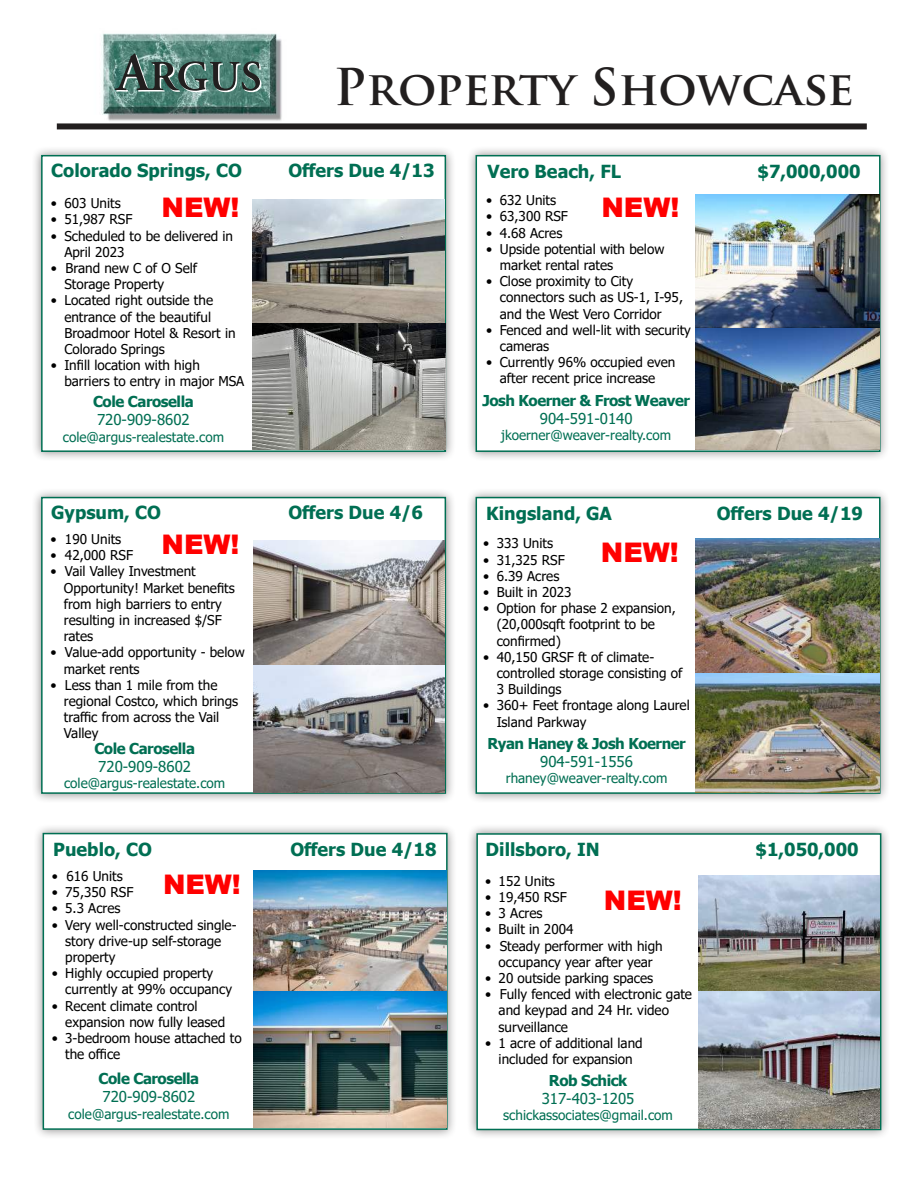
<style>
.page{position:relative;width:918px;height:1188px;background:#fff}
.page>*{position:absolute;margin:0;border:0;box-sizing:border-box;transform-origin:0 0}
.t1{font:700 46.5px "Trajan Pro";letter-spacing:-.005em;color:#221f1f}
.t2{font:900 27px "Arial";color:#f00}
.t3{font:700 18px "Tahoma";color:#006f53}
.t4{font:700 15px "Tahoma";letter-spacing:-.03em;color:#006f53}
.t5{font:15px "Tahoma";color:#006f53}
.t6{font:13.5px/16.2px "Tahoma";color:#000}
.t7{font:13.5px "Tahoma";color:#006f53}
.s1{font-size:49.5px}
</style>
<div class="page">
<img style="left:56px;top:33px;width:269px;height:97px">
<svg style="left:115px;top:54px;width:146px;height:38px"></svg>
<div style="left:57px;top:123px;width:810px;height:6px;background:#221f1f"></div>
<div style="left:466px;top:145px;width:424px;height:317px;background:#221f1f;opacity:.5"></div>
<div style="left:476px;top:155px;width:405px;height:297px;background:#fff;border:2px solid #006f53"></div>
<div style="left:33px;top:823px;width:424px;height:316px;background:#221f1f;opacity:.5"></div>
<div style="left:43px;top:833px;width:405px;height:297px;background:#fff;border:2px solid #006f53"></div>
<div style="left:31px;top:145px;width:425px;height:317px;background:#221f1f;opacity:.5"></div>
<div style="left:41px;top:155px;width:405px;height:297px;background:#fff;border:2px solid #006f53"></div>
<div style="left:31px;top:487px;width:425px;height:316px;background:#221f1f;opacity:.5"></div>
<div style="left:41px;top:497px;width:405px;height:297px;background:#fff;border:2px solid #006f53"></div>
<div style="left:467px;top:823px;width:424px;height:317px;background:#221f1f;opacity:.5"></div>
<div style="left:476px;top:833px;width:405px;height:297px;background:#fff;border:2px solid #006f53"></div>
<div style="left:466px;top:487px;width:424px;height:316px;background:#221f1f;opacity:.5"></div>
<div style="left:476px;top:497px;width:405px;height:297px;background:#fff;border:2px solid #006f53"></div>
<img style="left:254px;top:540px;width:190px;height:126px">
<img style="left:254px;top:666px;width:191px;height:126px">
<img style="left:254px;top:871px;width:192px;height:257px">
<img style="left:696px;top:195px;width:183px;height:255px">
<img style="left:696px;top:538px;width:183px;height:135px">
<img style="left:696px;top:673px;width:183px;height:120px">
<img style="left:698px;top:876px;width:182px;height:253px">
<img style="left:252px;top:200px;width:192px;height:124px">
<img style="left:252px;top:324px;width:193px;height:126px">
<h1 class="t1" style="left:334px;top:62px;width:522px"><span class="s1">P</span>roperty <span class="s1">S</span>howcase</h1>
<h3 class="t3" style="left:51px;top:158px;width:192px">Colorado Springs, CO</h3>
<h3 class="t3" style="left:288px;top:158px;width:148px">O昀昀ers Due 4/13</h3>
<p class="t6" style="left:51px;top:196px;width:71px">• 603 Units</p>
<p class="t6" style="left:51px;top:212px;width:83px">• 51,987 RSF</p>
<p class="t6" style="left:64px;top:229px;width:170px;text-indent:-13px">• Scheduled to be delivered in<br>April 2023</p>
<p class="t6" style="left:64px;top:261px;width:134px;text-indent:-14px">• Brand new C of O Self<br>Storage Property</p>
<p class="t6" style="left:64px;top:293px;width:173px;text-indent:-14px">• Located right outside the entrance of the beautiful<br>Broadmoor Hotel &amp; Resort in<br>Colorado Springs</p>
<p class="t6" style="left:64px;top:358px;width:181px;text-indent:-14px">• In昀椀ll location with high barriers to entry in major MSA</p>
<h2 class="t2" style="left:162px;top:192px;width:79px">NEW!</h2>
<p class="t4" style="left:93px;top:391px;width:102px">Cole Carosella</p>
<p class="t5" style="left:97px;top:414px;width:94px">720-909-8602</p>
<p class="t7" style="left:63px;top:431px;width:163px">cole@argus-realestate.com</p>
<h3 class="t3" style="left:51px;top:500px;width:111px">Gypsum, CO</h3>
<h3 class="t3" style="left:288px;top:500px;width:136px">O昀昀ers Due 4/6</h3>
<p class="t6" style="left:50px;top:532px;width:72px">• 190 Units</p>
<p class="t6" style="left:50px;top:548px;width:84px">• 42,000 RSF</p>
<p class="t6" style="left:64px;top:565px;width:172px;text-indent:-14px">• Vail Valley Investment<br>Opportunity! Market bene昀椀ts from high barriers to entry resulting in increased $/SF rates</p>
<p class="t6" style="left:64px;top:646px;width:182px;text-indent:-14px">• Value-add opportunity - below market rents</p>
<p class="t6" style="left:64px;top:678px;width:176px;text-indent:-13px">• Less than 1 mile from the regional Costco, which brings tra昀케c from across the Vail<br>Valley</p>
<h2 class="t2" style="left:162px;top:529px;width:79px">NEW!</h2>
<p class="t4" style="left:94px;top:738px;width:102px">Cole Carosella</p>
<p class="t5" style="left:98px;top:760px;width:94px">720-909-8602</p>
<p class="t7" style="left:64px;top:777px;width:163px">cole@argus-realestate.com</p>
<h3 class="t3" style="left:53px;top:837px;width:100px">Pueblo, CO</h3>
<h3 class="t3" style="left:290px;top:837px;width:148px">O昀昀ers Due 4/18</h3>
<p class="t6" style="left:52px;top:869px;width:72px">• 616 Units</p>
<p class="t6" style="left:52px;top:885px;width:83px">• 75,350 RSF</p>
<p class="t6" style="left:52px;top:902px;width:70px">• 5.3 Acres</p>
<p class="t6" style="left:65px;top:918px;width:173px;text-indent:-14px">• Very well-constructed single&shy;story drive-up self-storage property</p>
<p class="t6" style="left:65px;top:966px;width:168px;text-indent:-14px">• Highly occupied property currently at 99% occupancy</p>
<p class="t6" style="left:65px;top:999px;width:161px;text-indent:-14px">• Recent climate control expansion now fully leased</p>
<p class="t6" style="left:65px;top:1031px;width:178px;text-indent:-14px">• 3-bedroom house attached to the o昀케ce</p>
<h2 class="t2" style="left:163px;top:869px;width:79px">NEW!</h2>
<p class="t4" style="left:99px;top:1068px;width:102px">Cole Carosella</p>
<p class="t5" style="left:103px;top:1091px;width:94px">720-909-8602</p>
<p class="t7" style="left:68px;top:1108px;width:163px">cole@argus-realestate.com</p>
<h3 class="t3" style="left:488px;top:164px;width:135px">Vero Beach, FL</h3>
<h3 class="t3" style="left:758px;top:164px;width:104px">$7,000,000</h3>
<p class="t6" style="left:486px;top:193px;width:71px">• 632 Units</p>
<p class="t6" style="left:486px;top:209px;width:83px">• 63,300 RSF</p>
<p class="t6" style="left:486px;top:226px;width:78px">• 4.68 Acres</p>
<p class="t6" style="left:500px;top:242px;width:166px;text-indent:-14px">• Upside potential with below market rental rates</p>
<p class="t6" style="left:500px;top:274px;width:185px;text-indent:-14px">• Close proximity to City connectors such as US-1, I-95, and the West Vero Corridor</p>
<p class="t6" style="left:500px;top:323px;width:193px;text-indent:-14px">• Fenced and well-lit with security cameras</p>
<p class="t6" style="left:486px;top:355px;width:191px;text-align:center">• Currently 96% occupied even after recent price increase</p>
<h2 class="t2" style="left:601px;top:192px;width:79px">NEW!</h2>
<p class="t4" style="left:482px;top:390px;width:209px">Josh Koerner &amp; Frost Weaver</p>
<p class="t5" style="left:540px;top:412px;width:94px">904-591-0140</p>
<p class="t7" style="left:501px;top:430px;width:171px">jkoerner@weaver-realty.com</p>
<h3 class="t3" style="left:486px;top:501px;width:127px">Kingsland, GA</h3>
<h3 class="t3" style="left:717px;top:501px;width:148px">O昀昀ers Due 4/19</h3>
<p class="t6" style="left:483px;top:536px;width:71px">• 333 Units</p>
<p class="t6" style="left:483px;top:553px;width:83px">• 31,325 RSF</p>
<p class="t6" style="left:483px;top:569px;width:78px">• 6.39 Acres</p>
<p class="t6" style="left:483px;top:585px;width:90px">• Built in 2023</p>
<p class="t6" style="left:497px;top:601px;width:181px;text-indent:-14px">• Option for phase 2 expansion, (20,000sqft footprint to be con昀椀rmed)</p>
<p class="t6" style="left:497px;top:650px;width:187px;text-indent:-14px">• 40,150 GRSF ft of climate&shy;controlled storage consisting of<br>3 Buildings</p>
<p class="t6" style="left:497px;top:698px;width:195px;text-indent:-14px">• 360+ Feet frontage along Laurel<br>Island Parkway</p>
<h2 class="t2" style="left:601px;top:537px;width:79px">NEW!</h2>
<p class="t4" style="left:487px;top:733px;width:200px">Ryan Haney &amp; Josh Koerner</p>
<p class="t5" style="left:540px;top:755px;width:94px">904-591-1556</p>
<p class="t7" style="left:506px;top:772px;width:163px">rhaney@weaver-realty.com</p>
<h3 class="t3" style="left:486px;top:837px;width:116px">Dillsboro, IN</h3>
<h3 class="t3" style="left:756px;top:837px;width:104px">$1,050,000</h3>
<p class="t6" style="left:485px;top:874px;width:71px">• 152 Units</p>
<p class="t6" style="left:485px;top:890px;width:83px">• 19,450 RSF</p>
<p class="t6" style="left:485px;top:906px;width:59px">• 3 Acres</p>
<p class="t6" style="left:485px;top:923px;width:90px">• Built in 2004</p>
<p class="t6" style="left:485px;top:939px;width:179px;text-align:center">• Steady performer with high occupancy year after year</p>
<p class="t6" style="left:485px;top:971px;width:170px">• 20 outside parking spaces</p>
<p class="t6" style="left:499px;top:987px;width:195px;text-indent:-14px">• Fully fenced with electronic gate and keypad and 24 Hr. video surveillance</p>
<p class="t6" style="left:485px;top:1036px;width:159px;text-align:center">• 1 acre of additional land included for expansion</p>
<h2 class="t2" style="left:604px;top:885px;width:79px">NEW!</h2>
<p class="t4" style="left:549px;top:1074px;width:80px">Rob Schick</p>
<p class="t5" style="left:542px;top:1092px;width:94px">317-403-1205</p>
<p class="t7" style="left:503px;top:1110px;width:171px">schickassociates@gmail.com</p>
</div>
